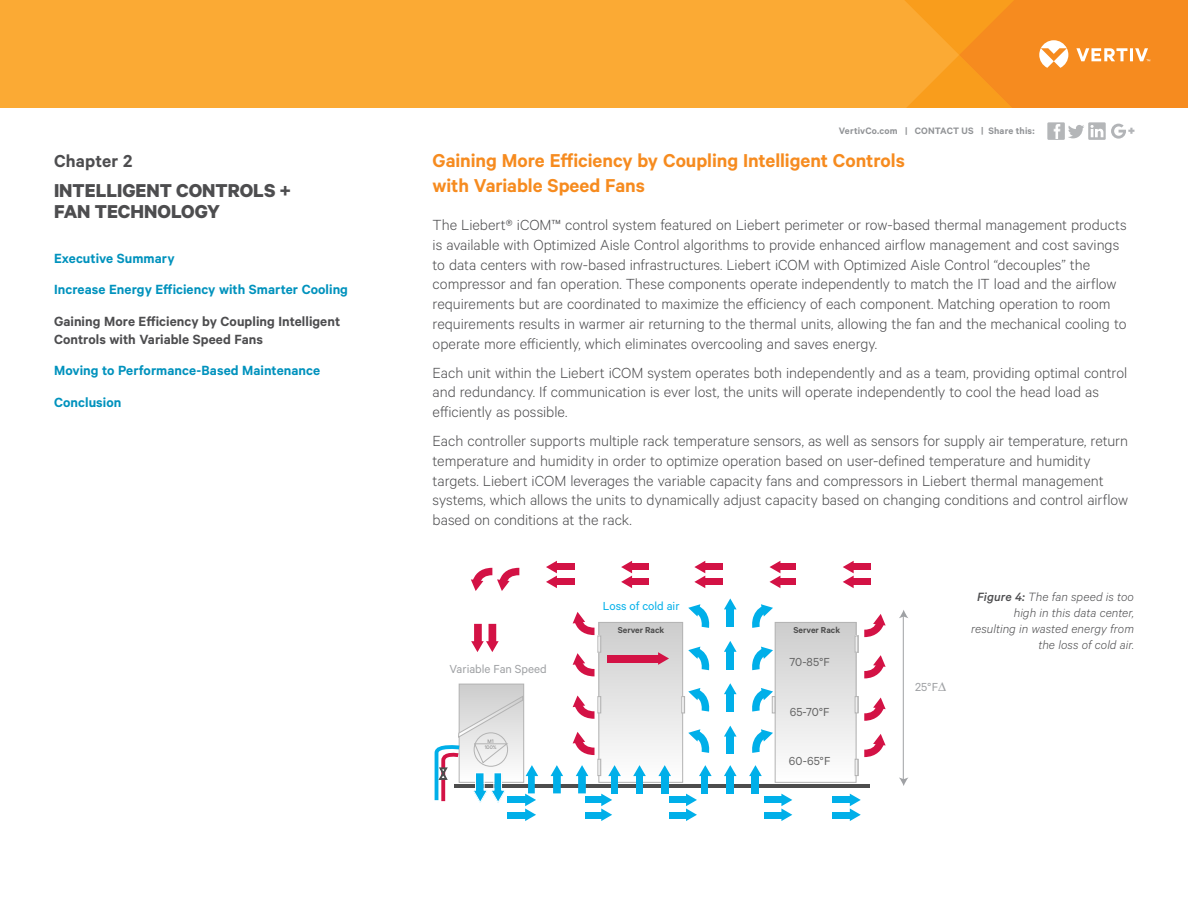
<style>
.page{position:relative;width:1188px;height:918px;background:#fff}
.page>*{position:absolute;margin:0;border:0;box-sizing:border-box;transform-origin:0 0}
.t1{font:600 21px/25.2px "Calibre";letter-spacing:-.005em;color:#f68b1f}
.t2{font:700 21px/21px "Calibre";color:#4d4d4f}
.t3{font:600 19.5px "Calibre";letter-spacing:.005em;color:#4d4d4f}
.t4{font:300 16.5px/19.8px "Calibre";color:#4d4d4f}
.t5{font:600 15px/31.5px "Calibre";letter-spacing:.005em;color:#0092bd}
.t6{font:600 15px/18px "Calibre";letter-spacing:.005em;color:#4d4d4f}
.t7{font:italic 300 13.5px/16.2px "Calibre";letter-spacing:.005em;color:#4d4d4f;text-align:right}
.t8{font:13.05px "Calibre";color:#9fa1a4}
.t9{font:13.05px "Calibre";color:#666}
.t10{font:13.05px "Calibre";color:#00afe9}
.t11{font:600 10.5px "Calibre";letter-spacing:.015em;color:#919396}
.t12{font:600 9.6px "Calibre";color:#4d4d4d}
.t13{font:5.85px/5.6px "Calibre";color:#808080;text-align:center}
.s1{font-family:"DTL Argo T Light"}
.s2{font-weight:500}
</style>
<div class="page">
<div style="left:0;top:0;width:1188px;height:108px;background:#fbaa34"></div>
<svg style="left:905px;top:0;width:283px;height:108px;background:#f79427"></svg>
<div style="left:1047px;top:122px;width:18px;height:18px;background:#b4b6b8"></div>
<img style="left:1053px;top:125px;width:8px;height:13px">
<svg style="left:1088px;top:122px;width:18px;height:18px"></svg>
<svg style="left:1091px;top:125px;width:12px;height:12px"></svg>
<svg style="left:1068px;top:125px;width:16px;height:13px"></svg>
<svg style="left:1111px;top:124px;width:23px;height:15px"></svg>
<div style="left:459px;top:684px;width:65px;height:98px;background:#cfcfcf"></div>
<div style="left:459px;top:684px;width:65px;height:99px;border:1px solid #b3b3b3"></div>
<div style="left:599px;top:622px;width:84px;height:160px;background:linear-gradient(to bottom,#ccc7c9,#feffff)"></div>
<div style="left:598px;top:622px;width:85px;height:161px;border:1px solid #b3b3b3"></div>
<div style="left:775px;top:622px;width:81px;height:160px;background:linear-gradient(to bottom,#ccc,#fefefe)"></div>
<div style="left:775px;top:622px;width:82px;height:161px;border:1px solid #b3b3b3"></div>
<hr style="left:455px;top:784px;width:415px;height:4px;background:#4d4d4d">
<div style="left:597px;top:635px;width:4px;height:18px;border:1px solid #b3b3b3"></div>
<div style="left:597px;top:696px;width:4px;height:17px;border:1px solid #b3b3b3"></div>
<div style="left:681px;top:696px;width:4px;height:17px;border:1px solid #b3b3b3"></div>
<div style="left:772px;top:696px;width:4px;height:17px;border:1px solid #b3b3b3"></div>
<div style="left:597px;top:759px;width:4px;height:17px;border:1px solid #b3b3b3"></div>
<div style="left:855px;top:635px;width:3px;height:18px;border:1px solid #b3b3b3"></div>
<div style="left:855px;top:696px;width:3px;height:17px;border:1px solid #b3b3b3"></div>
<div style="left:855px;top:759px;width:3px;height:17px;border:1px solid #b3b3b3"></div>
<svg style="left:551px;top:765px;width:12px;height:28px"></svg>
<svg style="left:576px;top:765px;width:12px;height:28px"></svg>
<div style="left:585px;top:812px;width:19px;height:6px;background:#00afe9"></div>
<div style="left:607px;top:655px;width:53px;height:7px;background:#d31245"></div>
<svg style="left:658px;top:652px;width:11px;height:13px"></svg>
<div style="left:585px;top:796px;width:19px;height:7px;background:#00afe9"></div>
<svg style="left:601px;top:794px;width:11px;height:27px"></svg>
<div style="left:670px;top:812px;width:18px;height:6px;background:#00afe9"></div>
<div style="left:670px;top:796px;width:18px;height:7px;background:#00afe9"></div>
<svg style="left:686px;top:794px;width:11px;height:27px"></svg>
<div style="left:764px;top:812px;width:19px;height:6px;background:#00afe9"></div>
<div style="left:764px;top:796px;width:19px;height:7px;background:#00afe9"></div>
<svg style="left:781px;top:794px;width:11px;height:27px"></svg>
<div style="left:832px;top:812px;width:20px;height:6px;background:#00afe9"></div>
<div style="left:832px;top:796px;width:20px;height:7px;background:#00afe9"></div>
<svg style="left:850px;top:794px;width:11px;height:27px"></svg>
<div style="left:852px;top:579px;width:19px;height:6px;background:#d31245"></div>
<div style="left:852px;top:563px;width:19px;height:7px;background:#d31245"></div>
<svg style="left:843px;top:561px;width:11px;height:27px"></svg>
<div style="left:779px;top:579px;width:17px;height:6px;background:#d31245"></div>
<div style="left:779px;top:563px;width:17px;height:7px;background:#d31245"></div>
<svg style="left:770px;top:561px;width:10px;height:27px"></svg>
<div style="left:703px;top:579px;width:20px;height:6px;background:#d31245"></div>
<div style="left:703px;top:563px;width:20px;height:7px;background:#d31245"></div>
<svg style="left:694px;top:561px;width:11px;height:27px"></svg>
<div style="left:630px;top:579px;width:18px;height:6px;background:#d31245"></div>
<div style="left:630px;top:563px;width:18px;height:7px;background:#d31245"></div>
<svg style="left:621px;top:561px;width:11px;height:27px"></svg>
<div style="left:555px;top:579px;width:19px;height:6px;background:#d31245"></div>
<div style="left:555px;top:563px;width:19px;height:7px;background:#d31245"></div>
<svg style="left:546px;top:561px;width:11px;height:27px"></svg>
<div style="left:489px;top:624px;width:7px;height:19px;background:#d31245"></div>
<div style="left:474px;top:624px;width:8px;height:19px;background:#d31245"></div>
<svg style="left:471px;top:641px;width:28px;height:11px"></svg>
<div style="left:636px;top:774px;width:7px;height:19px;background:#00afe9"></div>
<svg style="left:633px;top:765px;width:13px;height:11px"></svg>
<div style="left:661px;top:774px;width:8px;height:19px;background:#00afe9"></div>
<svg style="left:658px;top:765px;width:13px;height:11px"></svg>
<div style="left:611px;top:774px;width:7px;height:19px;background:#00afe9"></div>
<svg style="left:608px;top:765px;width:13px;height:11px"></svg>
<div style="left:727px;top:774px;width:7px;height:19px;background:#00afe9"></div>
<svg style="left:724px;top:765px;width:13px;height:11px"></svg>
<div style="left:727px;top:735px;width:7px;height:19px;background:#00afe9"></div>
<svg style="left:724px;top:726px;width:13px;height:11px"></svg>
<div style="left:727px;top:692px;width:7px;height:20px;background:#00afe9"></div>
<svg style="left:724px;top:683px;width:13px;height:11px"></svg>
<div style="left:727px;top:650px;width:7px;height:19px;background:#00afe9"></div>
<svg style="left:724px;top:641px;width:13px;height:11px"></svg>
<div style="left:727px;top:607px;width:7px;height:20px;background:#00afe9"></div>
<svg style="left:724px;top:598px;width:13px;height:11px"></svg>
<div style="left:752px;top:774px;width:7px;height:19px;background:#00afe9"></div>
<svg style="left:749px;top:765px;width:13px;height:11px"></svg>
<div style="left:701px;top:774px;width:7px;height:19px;background:#00afe9"></div>
<svg style="left:699px;top:765px;width:13px;height:11px"></svg>
<svg style="left:688px;top:729px;width:22px;height:24px"></svg>
<svg style="left:688px;top:688px;width:22px;height:24px"></svg>
<svg style="left:688px;top:647px;width:22px;height:23px"></svg>
<svg style="left:688px;top:604px;width:22px;height:24px"></svg>
<svg style="left:752px;top:729px;width:21px;height:24px"></svg>
<svg style="left:752px;top:688px;width:21px;height:24px"></svg>
<svg style="left:752px;top:647px;width:21px;height:23px"></svg>
<svg style="left:752px;top:604px;width:21px;height:24px"></svg>
<svg style="left:573px;top:612px;width:22px;height:23px"></svg>
<svg style="left:573px;top:653px;width:22px;height:23px"></svg>
<svg style="left:573px;top:696px;width:22px;height:23px"></svg>
<svg style="left:573px;top:732px;width:22px;height:23px"></svg>
<svg style="left:864px;top:614px;width:22px;height:23px"></svg>
<svg style="left:864px;top:655px;width:22px;height:23px"></svg>
<svg style="left:471px;top:568px;width:48px;height:23px"></svg>
<svg style="left:864px;top:698px;width:22px;height:23px"></svg>
<svg style="left:864px;top:734px;width:22px;height:23px"></svg>
<hr style="left:903px;top:616px;width:1px;height:164px;background:#9fa1a4">
<svg style="left:899px;top:610px;width:9px;height:8px"></svg>
<svg style="left:899px;top:777px;width:9px;height:9px"></svg>
<svg style="left:434px;top:695px;width:104px;height:126px"></svg>
<p class="t3" style="left:54px;top:149px;width:80px">Chapter 2</p>
<p class="t2" style="left:54px;top:179px;width:239px">INTELLIGENT CONTROLS +<br>FAN TECHNOLOGY</p>
<p class="t5" style="left:54px;top:242px;width:296px">Executive Summary<br>Increase Energy Efficiency with Smarter Cooling</p>
<p class="t6" style="left:54px;top:311px;width:288px">Gaining More Efficiency by Coupling Intelligent<br>Controls with Variable Speed Fans</p>
<p class="t5" style="left:54px;top:354px;width:268px">Moving to Performance-Based Maintenance<br>Conclusion</p>
<p class="t11" style="left:839px;top:124px;width:197px">VertivCo.com | CONTACT US | Share this:</p>
<p class="t1" style="left:433px;top:147px;width:474px">Gaining More Efficiency by Coupling Intelligent Controls with Variable Speed Fans</p>
<p class="t4" style="left:433px;top:214px;width:695px">The Liebert® iCOM™ control system featured on Liebert perimeter or row-based thermal management products is available with Optimized Aisle Control algorithms to provide enhanced airflow management and cost savings to data centers with row-based infrastructures. Liebert iCOM with Optimized Aisle Control “decouples” the compressor and fan operation. These components operate independently to match the IT load and the airflow requirements but are coordinated to maximize the efficiency of each component. Matching operation to room requirements results in warmer air returning to the thermal units, allowing the fan and the mechanical cooling to operate more efficiently, which eliminates overcooling and saves energy.</p>
<p class="t4" style="left:433px;top:362px;width:696px">Each unit within the Liebert iCOM system operates both independently and as a team, providing optimal control and redundancy. If communication is ever lost, the units will operate independently to cool the head load as efficiently as possible.</p>
<p class="t4" style="left:433px;top:430px;width:697px">Each controller supports multiple rack temperature sensors, as well as sensors for supply air temperature, return temperature and humidity in order to optimize operation based on user-defined temperature and humidity targets. Liebert iCOM leverages the variable capacity fans and compressors in Liebert thermal management systems, which allows the units to dynamically adjust capacity based on changing conditions and control airflow based on conditions at the rack.</p>
<p class="t8" style="left:449px;top:662px;width:99px">Variable Fan Speed</p>
<p class="t13" style="left:485px;top:738px;width:13px">M1<br>100%</p>
<p class="t10" style="left:603px;top:598px;width:78px">Loss of cold air</p>
<p class="t12" style="left:618px;top:624px;width:48px">Server Rack</p>
<p class="t12" style="left:793px;top:624px;width:48px">Server Rack</p>
<p class="t9" style="left:790px;top:654px;width:42px">70-85°F</p>
<p class="t9" style="left:790px;top:704px;width:41px">65-70°F</p>
<p class="t9" style="left:789px;top:754px;width:43px">60-65°F</p>
<p class="t8" style="left:915px;top:680px;width:32px">25°F<span class="s1">∆</span></p>
<p class="t7" style="left:971px;top:588px;width:164px"><span class="s2">Figure 4:</span> The fan speed is too high in this data center, resulting in wasted energy from the loss of cold air.</p>
</div>
